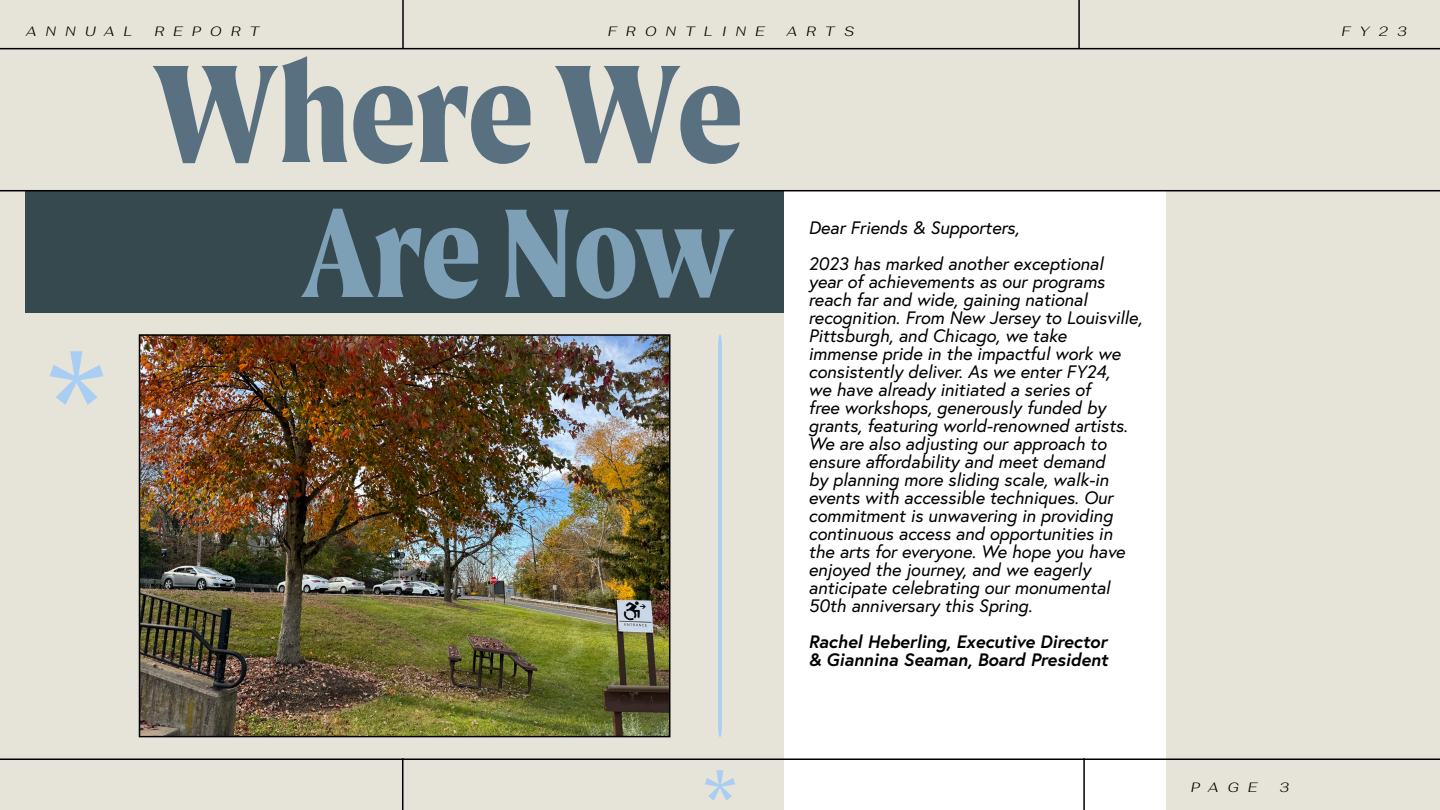
<style>
.page{position:relative;width:1440px;height:810px;background:#fff}
.page>*{position:absolute;margin:0;border:0;box-sizing:border-box;transform-origin:0 0}
.Heading{font:700 147.75px "Moret";color:#597081}
.Heading-2{font:700 134.25px "Moret";letter-spacing:-.01em;color:#7ea0b7}
.Body{font:italic 18px/18px "Europa";color:#000}
.Body-2{font:italic 700 18px "Europa";color:#000}
.Subheading{font:italic 300 13.5px "Fahkwang";letter-spacing:.7em;color:#000}
</style>
<div class="page">
<div style="left:3px;top:3px;width:1437px;height:807px;background:#e6e3d9"></div>
<div style="left:26px;top:190px;width:760px;height:123px;background:#36494e"></div>
<div style="left:784px;top:190px;width:382px;height:620px;background:#fff"></div>
<svg style="left:705px;top:770px;width:30px;height:31px"></svg>
<hr style="left:0;top:758px;width:1440px;height:2px;background:#000">
<hr style="left:402px;top:758px;width:2px;height:52px;background:#000">
<hr style="left:1083px;top:758px;width:2px;height:52px;background:#000">
<svg style="left:718px;top:334px;width:4px;height:403px;background:#aecff1"></svg>
<svg style="left:50px;top:351px;width:53px;height:54px"></svg>
<hr style="left:0;top:190px;width:1440px;height:1px;background:#000">
<hr style="left:0;top:48px;width:1440px;height:1px;background:#000">
<hr style="left:402px;top:0;width:2px;height:49px;background:#000">
<hr style="left:1078px;top:0;width:2px;height:49px;background:#000">
<img style="left:142px;top:337px;width:525px;height:397px">
<div style="left:139px;top:334px;width:531px;height:403px;border:2px solid #000"></div>
<p class="Subheading" style="left:26px;top:20px;width:108px">ANNUAL</p>
<p class="Subheading" style="left:155px;top:20px;width:106px">REPORT</p>
<p class="Subheading" style="left:608px;top:20px;width:158px">FRONTLINE</p>
<p class="Subheading" style="left:787px;top:20px;width:69px">ARTS</p>
<p class="Subheading" style="left:1342px;top:20px;width:66px">FY23</p>
<p class="Heading" style="left:152px;top:27px;width:593px">Where We</p>
<p class="Heading-2" style="left:300px;top:175px;width:435px">Are Now</p>
<p class="Body" style="left:808px;top:218px;width:212px">Dear Friends &amp; Supporters,</p>
<p class="Body" style="left:808px;top:254px;width:335px">2023 has marked another exceptional<br>year of achievements as our programs reach far and wide, gaining national recognition. From New Jersey to Louisville, Pittsburgh, and Chicago, we take<br>immense pride in the impactful work we consistently deliver. As we enter FY24,<br>we have already initiated a series of<br>free workshops, generously funded by grants, featuring world-renowned artists.<br>We are also adjusting our approach to ensure affordability and meet demand<br>by planning more sliding scale, walk-in events with accessible techniques. Our commitment is unwavering in providing continuous access and opportunities in the arts for everyone. We hope you have enjoyed the journey, and we eagerly anticipate celebrating our monumental 50th anniversary this Spring.</p>
<p class="Body-2" style="left:808px;top:629px;width:300px">Rachel Heberling, Executive Director</p>
<p class="Body-2" style="left:808px;top:647px;width:301px">&amp; Giannina Seaman, Board President</p>
<p class="Subheading" style="left:1191px;top:776px;width:68px">PAGE</p>
<p class="Subheading" style="left:1280px;top:776px;width:11px">3</p>
</div>
